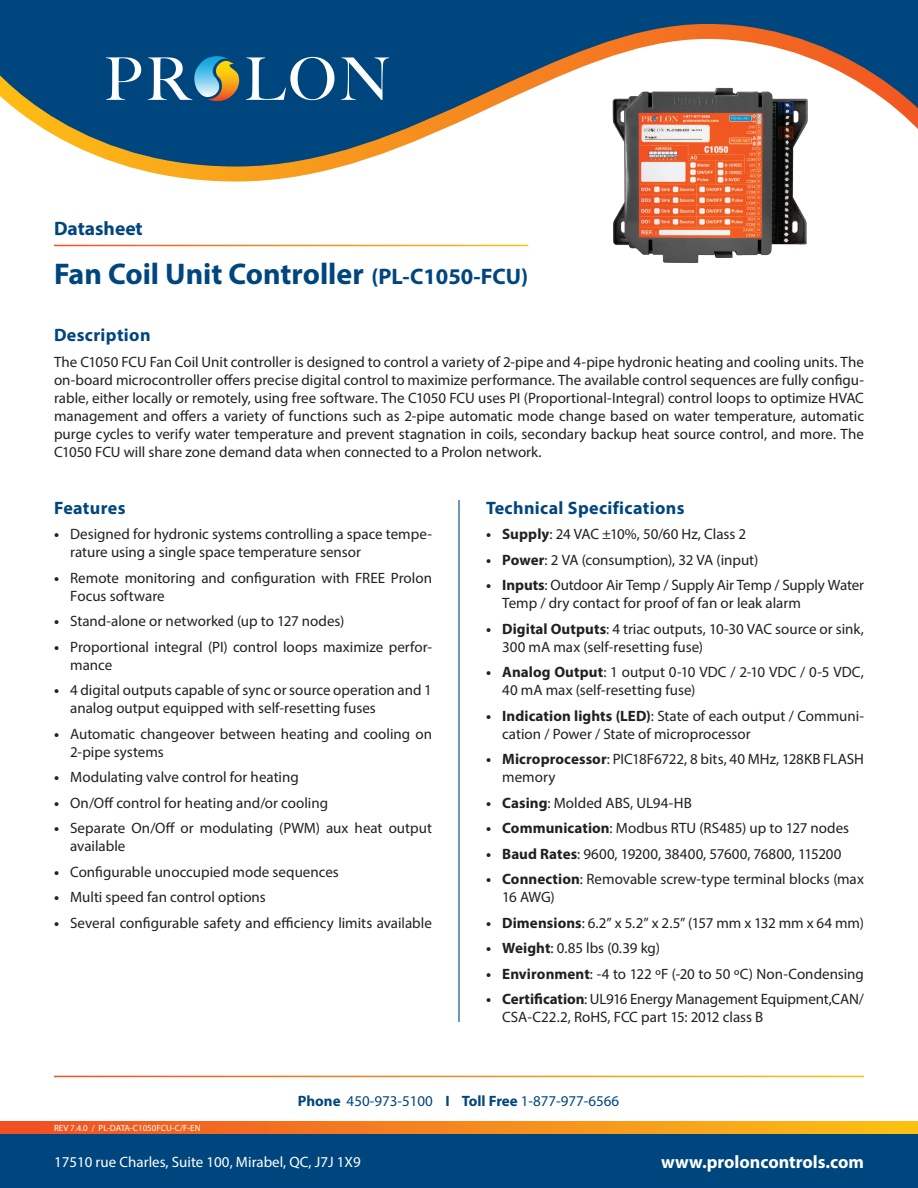
<style>
.page{position:relative;width:918px;height:1188px;background:#fff}
.page>*{position:absolute;margin:0;border:0;box-sizing:border-box;transform-origin:0 0}
.t1{font:700 30px "Myriad Pro";color:#00467e}
.t2{font:700 19.5px "Myriad Pro";color:#00467e}
.t3{font:700 18px "Myriad Pro";letter-spacing:.02em;color:#00467e}
.t4{font:700 18px "Myriad Pro";color:#fff}
.t5{font:15px/18px "Myriad Pro";color:#231f20}
.t6{font:15px "Myriad Pro";color:#fff}
.t7{font:15px "Myriad Pro";color:#00467e}
.t8{font:9px "Myriad Pro";color:#fff}
.s1{font-size:22.5px}
.s2{font-weight:700}
</style>
<div class="page">
<div style="left:0;top:0;width:918px;height:16px;background:#00467e"></div>
<svg style="left:0;top:16px;width:918px;height:166px"></svg>
<hr style="left:458px;top:500px;width:2px;height:522px;background:#00467e">
<div style="left:0;top:1134px;width:918px;height:54px;background:#00467e"></div>
<svg style="left:0;top:1121px;width:918px;height:13px;background:#f5871d"></svg>
<img style="left:608px;top:85px;width:205px;height:178px">
<h2 class="t2" style="left:54px;top:216px;width:90px">Datasheet</h2>
<h1 class="t1" style="left:54px;top:254px;width:476px">Fan Coil Unit Controller <span class="s1">(PL-C1050-FCU)</span></h1>
<p class="t3" style="left:54px;top:323px;width:98px">Description</p>
<p class="t5" style="left:54px;top:352px;width:812px;text-align:justify">The C1050 FCU Fan Coil Unit controller is designed to control a variety of 2-pipe and 4-pipe hydronic heating and cooling units. The on-board microcontroller offers precise digital control to maximize performance. The available control sequences are fully configu&shy;rable, either locally or remotely, using free software. The C1050 FCU uses PI (Proportional-Integral) control loops to optimize HVAC management and offers a variety of functions such as 2-pipe automatic mode change based on water temperature, automatic purge cycles to verify water temperature and prevent stagnation in coils, secondary backup heat source control, and more. The C1050 FCU will share zone demand data when connected to a Prolon network.</p>
<p class="t3" style="left:54px;top:496px;width:73px">Features</p>
<p class="t5" style="left:70px;top:525px;width:363px;text-indent:-16px"><span class="s2">•</span> Designed for hydronic systems controlling a space tempe&shy;rature using a single space temperature sensor</p>
<p class="t5" style="left:70px;top:568px;width:363px;text-indent:-16px"><span class="s2">•</span> Remote monitoring and configuration with FREE Prolon<br>Focus software</p>
<p class="t5" style="left:54px;top:612px;width:292px"><span class="s2">•</span> Stand-alone or networked (up to 127 nodes)</p>
<p class="t5" style="left:70px;top:637px;width:363px;text-indent:-16px"><span class="s2">•</span> Proportional integral (PI) control loops maximize perfor&shy;mance</p>
<p class="t5" style="left:70px;top:681px;width:363px;text-indent:-16px"><span class="s2">•</span> 4 digital outputs capable of sync or source operation and 1 analog output equipped with self-resetting fuses</p>
<p class="t5" style="left:70px;top:724px;width:363px;text-indent:-16px"><span class="s2">•</span> Automatic changeover between heating and cooling on<br>2-pipe systems</p>
<p class="t5" style="left:54px;top:768px;width:246px"><span class="s2">•</span> Modulating valve control for heating</p>
<p class="t5" style="left:54px;top:793px;width:276px"><span class="s2">•</span> On/Off control for heating and/or cooling</p>
<p class="t5" style="left:70px;top:819px;width:363px;text-indent:-16px"><span class="s2">•</span> Separate On/Off or modulating (PWM) aux heat output available</p>
<p class="t5" style="left:54px;top:862px;width:286px"><span class="s2">•</span> Configurable unoccupied mode sequences</p>
<p class="t5" style="left:54px;top:888px;width:213px"><span class="s2">•</span> Multi speed fan control options</p>
<p class="t5" style="left:54px;top:913px;width:380px"><span class="s2">•</span> Several configurable safety and efficiency limits available</p>
<p class="t3" style="left:486px;top:496px;width:200px">Technical Specifications</p>
<p class="t5" style="left:486px;top:525px;width:262px"><span class="s2">• Supply</span>: 24 VAC ±10%, 50/60 Hz, Class 2</p>
<p class="t5" style="left:486px;top:550px;width:274px"><span class="s2">• Power</span>: 2 VA (consumption), 32 VA (input)</p>
<p class="t5" style="left:502px;top:576px;width:363px;text-indent:-16px"><span class="s2">• Inputs</span>: Outdoor Air Temp / Supply Air Temp / Supply Water<br>Temp / dry contact for proof of fan or leak alarm</p>
<p class="t5" style="left:502px;top:619px;width:363px;text-indent:-16px"><span class="s2">• Digital Outputs</span>: 4 triac outputs, 10-30 VAC source or sink,<br>300 mA max (self-resetting fuse)</p>
<p class="t5" style="left:502px;top:663px;width:363px;text-indent:-16px"><span class="s2">• Analog Output</span>: 1 output 0-10 VDC / 2-10 VDC / 0-5 VDC,<br>40 mA max (self-resetting fuse)</p>
<p class="t5" style="left:502px;top:706px;width:363px;text-indent:-16px"><span class="s2">• Indication lights (LED)</span>: State of each output / Communi&shy;cation / Power / State of microprocessor</p>
<p class="t5" style="left:502px;top:750px;width:363px;text-indent:-16px"><span class="s2">• Microprocessor</span>: PIC18F6722, 8 bits, 40 MHz, 128KB FLASH memory</p>
<p class="t5" style="left:486px;top:793px;width:207px"><span class="s2">• Casing</span>: Molded ABS, UL94-HB</p>
<p class="t5" style="left:486px;top:819px;width:365px"><span class="s2">• Communication</span>: Modbus RTU (RS485) up to 127 nodes</p>
<p class="t5" style="left:486px;top:844px;width:357px"><span class="s2">• Baud Rates</span>: 9600, 19200, 38400, 57600, 76800, 115200</p>
<p class="t5" style="left:502px;top:870px;width:363px;text-indent:-16px"><span class="s2">• Connection</span>: Removable screw-type terminal blocks (max<br>16 AWG)</p>
<p class="t5" style="left:486px;top:913px;width:379px"><span class="s2">• Dimensions</span>: 6.2” x 5.2” x 2.5” (157 mm x 132 mm x 64 mm)</p>
<p class="t5" style="left:486px;top:939px;width:175px"><span class="s2">• Weight</span>: 0.85 lbs (0.39 kg)</p>
<p class="t5" style="left:486px;top:964px;width:380px"><span class="s2">• Environment</span>: -4 to 122 ºF (-20 to 50 ºC) Non-Condensing</p>
<p class="t5" style="left:502px;top:990px;width:363px;text-indent:-16px"><span class="s2">• Certification</span>: UL916 Energy Management Equipment,CAN/<br>CSA-C22.2, RoHS, FCC part 15: 2012 class B</p>
<p class="t8" style="left:54px;top:1122px;width:148px">REV 7.4.0 / PL-DATA-C1050FCU-C/F-EN</p>
<p class="t7" style="left:298px;top:1091px;width:323px"><span class="s2">Phone</span> 450-973-5100 <span class="s2">I Toll Free</span> 1-877-977-6566</p>
<p class="t6" style="left:54px;top:1152px;width:308px">17510 rue Charles, Suite 100, Mirabel, QC, J7J 1X9</p>
<p class="t4" style="left:661px;top:1150px;width:204px">www.proloncontrols.com</p>
</div>
